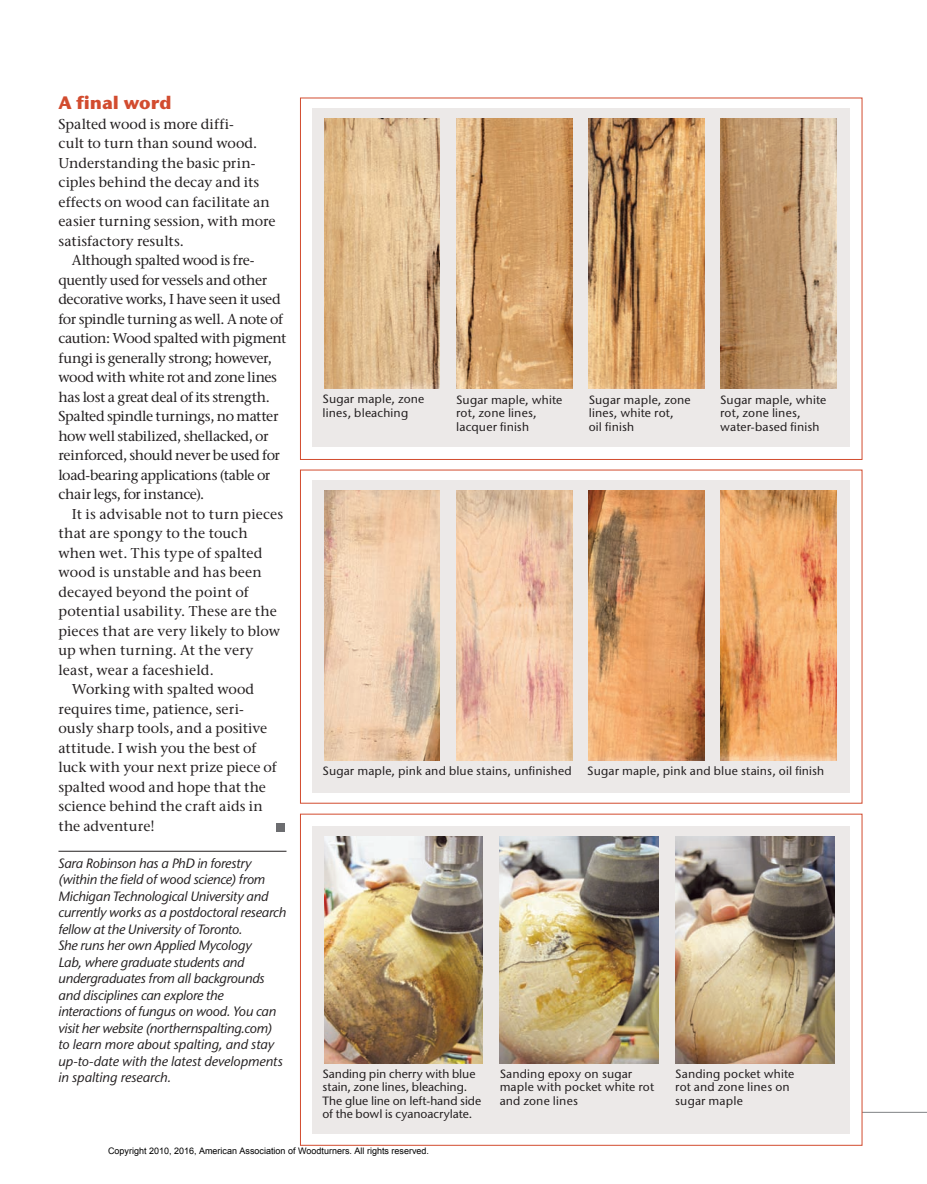
<style>
.page{position:relative;width:927px;height:1184px;background:#fff}
.page>*{position:absolute;margin:0;border:0;box-sizing:border-box;transform-origin:0 0}
.t1{font:700 18px "Stone Sans ITC Pro";letter-spacing:-.005em;color:#d24c2f}
.t2{font:500 14.25px/19.5px "Stone Serif ITC Pro";letter-spacing:-.005em;color:#231f20}
.t3{font:500 14.25px/19.5px "Stone Serif ITC Pro";letter-spacing:-.025em;color:#231f20}
.t4{font:500 14.25px "Stone Serif ITC Pro";letter-spacing:.015em;color:#231f20}
.t5{font:500 14.25px "Stone Serif ITC Pro";letter-spacing:.02em;color:#231f20}
.t6{font:italic 500 13.5px/16.5px "Stone Sans ITC Pro";letter-spacing:-.025em;color:#231f20}
.t7{font:500 12px/13.5px "Stone Sans ITC Pro";letter-spacing:.01em;color:#231f20}
.t8{font:9px "Arial";color:#000}
</style>
<div class="page">
<hr style="left:332px;top:1112px;width:595px;height:1px;background:#808285">
<div style="left:300px;top:98px;width:562px;height:362px;background:#fff;border:1px solid #d24c2f"></div>
<div style="left:312px;top:108px;width:537px;height:339px;background:#ece9e8"></div>
<img style="left:324px;top:118px;width:116px;height:270px">
<img style="left:589px;top:118px;width:116px;height:270px">
<img style="left:456px;top:118px;width:116px;height:270px">
<img style="left:721px;top:118px;width:116px;height:270px">
<div style="left:312px;top:480px;width:537px;height:312px;background:#ece9e8"></div>
<img style="left:324px;top:490px;width:116px;height:270px">
<img style="left:589px;top:490px;width:116px;height:270px">
<img style="left:456px;top:490px;width:116px;height:270px">
<img style="left:721px;top:490px;width:116px;height:270px">
<div style="left:300px;top:814px;width:562px;height:331px;background:#fff"></div>
<div style="left:312px;top:825px;width:537px;height:308px;background:#ece9e8"></div>
<img style="left:324px;top:836px;width:159px;height:227px">
<img style="left:500px;top:836px;width:158px;height:227px">
<img style="left:675px;top:836px;width:159px;height:227px">
<hr style="left:58px;top:851px;width:228px;height:1px;background:#231f20">
<div style="left:277px;top:823px;width:8px;height:8px;background:#6c6d70"></div>
<p class="t1" style="left:58px;top:91px;width:115px">A final word</p>
<p class="t2" style="left:58px;top:114px;width:219px">Spalted wood is more diffi-<br>cult to turn than sound wood.<br>Understanding the basic prin&shy;ciples behind the decay and its effects on wood can facilitate an easier turning session, with more satisfactory results.</p>
<p class="t3" style="left:58px;top:251px;width:230px;text-indent:14px">Although spalted wood is fre&shy;quently used for vessels and other decorative works, I have seen it used for spindle turning as well. A note of caution: Wood spalted with pigment fungi is generally strong; however, wood with white rot and zone lines has lost a great deal of its strength.<br>Spalted spindle turnings, no matter how well stabilized, shellacked, or reinforced, should never be used for load-bearing applications (table or chair legs, for instance).</p>
<p class="t2" style="left:72px;top:504px;width:213px">It is advisable not to turn pieces</p>
<p class="t2" style="left:58px;top:523px;width:191px">that are spongy to the touch</p>
<p class="t4" style="left:58px;top:544px;width:205px">when wet. This type of spalted</p>
<p class="t5" style="left:58px;top:563px;width:205px">wood is unstable and has been</p>
<p class="t2" style="left:58px;top:582px;width:192px">decayed beyond the point of</p>
<p class="t4" style="left:58px;top:602px;width:220px">potential usability. These are the</p>
<p class="t2" style="left:58px;top:621px;width:223px">pieces that are very likely to blow</p>
<p class="t5" style="left:58px;top:641px;width:196px">up when turning. At the very</p>
<p class="t2" style="left:58px;top:660px;width:157px">least, wear a faceshield.</p>
<p class="t2" style="left:72px;top:679px;width:184px">Working with spalted wood</p>
<p class="t2" style="left:58px;top:699px;width:187px">requires time, patience, seri-</p>
<p class="t2" style="left:58px;top:718px;width:210px">ously sharp tools, and a positive</p>
<p class="t2" style="left:58px;top:738px;width:199px">attitude. I wish you the best of</p>
<p class="t2" style="left:58px;top:757px;width:220px">luck with your next prize piece of</p>
<p class="t2" style="left:58px;top:777px;width:209px">spalted wood and hope that the</p>
<p class="t2" style="left:58px;top:796px;width:206px">science behind the craft aids in</p>
<p class="t2" style="left:58px;top:816px;width:98px">the adventure!</p>
<p class="t6" style="left:58px;top:855px;width:229px">Sara Robinson has a PhD in forestry (within the field of wood science) from Michigan Technological University and currently works as a postdoctoral research fellow at the University of Toronto.<br>She runs her own Applied Mycology<br>Lab, where graduate students and undergraduates from all backgrounds and disciplines can explore the interactions of fungus on wood. You can visit her website (northernspalting.com) to learn more about spalting, and stay up-to-date with the latest developments in spalting research.</p>
<p class="t7" style="left:323px;top:392px;width:103px">Sugar maple, zone lines, bleaching</p>
<p class="t7" style="left:456px;top:392px;width:108px">Sugar maple, white rot, zone lines, lacquer finish</p>
<p class="t7" style="left:589px;top:392px;width:103px">Sugar maple, zone lines, white rot,<br>oil finish</p>
<p class="t7" style="left:720px;top:393px;width:108px">Sugar maple, white rot, zone lines, water-based finish</p>
<p class="t7" style="left:323px;top:764px;width:251px">Sugar maple, pink and blue stains, unfinished</p>
<p class="t7" style="left:587px;top:764px;width:238px">Sugar maple, pink and blue stains, oil finish</p>
<p class="t7" style="left:323px;top:1066px;width:160px">Sanding pin cherry with blue stain, zone lines, bleaching.<br>The glue line on left-hand side of the bowl is cyanoacrylate.</p>
<p class="t7" style="left:500px;top:1066px;width:156px">Sanding epoxy on sugar maple with pocket white rot and zone lines</p>
<p class="t7" style="left:675px;top:1066px;width:121px">Sanding pocket white rot and zone lines on sugar maple</p>
<p class="t8" style="left:108px;top:1145px;width:323px">Copyright 2010, 2016, American Association of Woodturners. All rights reserved.</p>
</div>
